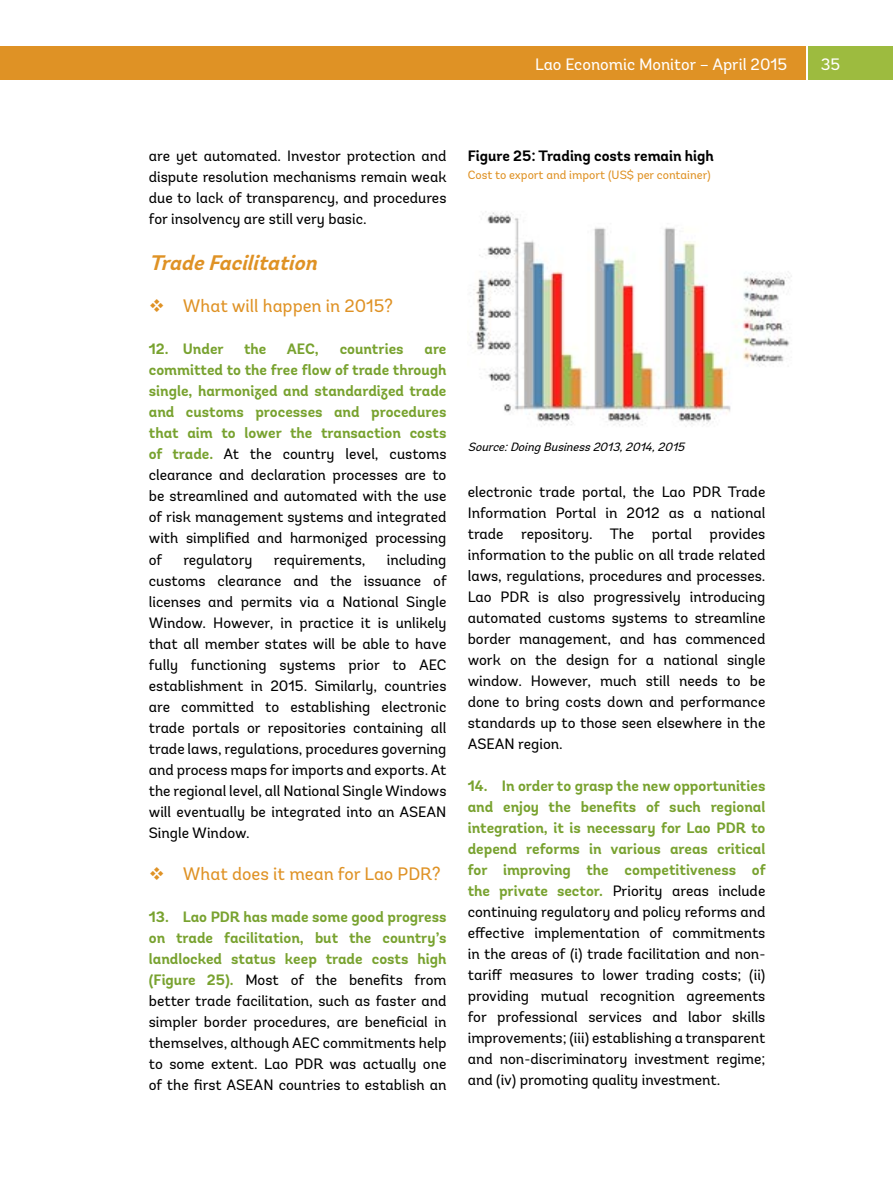
<style>
.page{position:relative;width:893px;height:1191px;background:#fff}
.page>*{position:absolute;margin:0;border:0;box-sizing:border-box;transform-origin:0 0}
.t1{font:italic 700 21px "Andes";color:#df9225}
.t2{font:18px "Andes";color:#df9225}
.t3{font:16.5px "Andes";color:#fff}
.t4{font:15px/21px "Andes";color:#000;text-align:justify}
.t5{font:700 15px "Andes";color:#000}
.t6{font:700 15px "Andes";color:#78a22f}
.t7{font:12px "Andes";color:#df9225}
.t8{font:italic 12px "Andes";color:#000}
.s1{font-weight:700;color:#78a22f}
</style>
<div class="page">
<div style="left:0;top:47px;width:806px;height:33px;background:#df9225"></div>
<div style="left:808px;top:47px;width:85px;height:33px;background:#9dbb3f"></div>
<img style="left:470px;top:211px;width:322px;height:216px">
<p class="t3" style="left:535px;top:54px;width:254px">Lao Economic Monitor – April 2015</p>
<p class="t3" style="left:821px;top:54px;width:21px">35</p>
<p class="t4" style="left:149px;top:145px;width:299px">are yet automated. Investor protection and dispute resolution mechanisms remain weak due to lack of transparency, and procedures for insolvency are still very basic.</p>
<h1 class="t1" style="left:149px;top:249px;width:176px">TradeFacilitation</h1>
<p class="t2" style="left:149px;top:295px;width:246px">❖ What will happen in 2015?</p>
<p class="t6" style="left:149px;top:340px;width:76px">12. Under</p>
<p class="t6" style="left:244px;top:340px;width:24px">the</p>
<p class="t6" style="left:287px;top:340px;width:34px">AEC,</p>
<p class="t6" style="left:340px;top:340px;width:65px">countries</p>
<p class="t4" style="left:149px;top:339px;width:299px;text-indent:276px"><span class="s1">are committed to the free flow of trade through single, harmonized and standardized trade and customs processes and procedures that aim to lower the transaction costs of trade.</span> At the country level, customs clearance and declaration processes are to be streamlined and automated with the use of risk management systems and integrated with simplified and harmonized processing of</p>
<p class="t4" style="left:149px;top:549px;width:299px;text-indent:238px">including customs clearance and the issuance of licenses and permits via a National Single Window. However, in practice it is unlikely that all member states will be able to have fully functioning systems prior to AEC establishment in 2015. Similarly, countries are committed to establishing electronic trade portals or repositories containing all trade laws, regulations, procedures governing and process maps for imports and exports. At the regional level, all National Single Windows will eventually be integrated into an ASEAN Single Window.</p>
<p class="t2" style="left:149px;top:863px;width:293px">❖ What does it mean for Lao PDR?</p>
<p class="t4" style="left:149px;top:906px;width:299px"><span class="s1">13. Lao PDR has made some good progress on trade facilitation, but the country’s landlocked status keep trade costs high (Figure 25).</span> Most of the benefits from better trade facilitation, such as faster and simpler border procedures, are beneficial in themselves, although AEC commitments help to some extent. Lao PDR was actually one of the first ASEAN countries to establish an</p>
<p class="t4" style="left:183px;top:549px;width:71px">regulatory</p>
<p class="t4" style="left:274px;top:549px;width:93px">requirements,</p>
<p class="t5" style="left:468px;top:146px;width:248px">Figure 25: Trading costs remain high</p>
<p class="t7" style="left:468px;top:167px;width:245px">Cost to export and import (US$ per container)</p>
<p class="t8" style="left:468px;top:439px;width:222px">Source:DoingBusiness2013,2014,2015</p>
<p class="t4" style="left:468px;top:481px;width:299px">electronic trade portal, the Lao PDR Trade Information Portal in 2012 as a national trade repository. The portal provides information to the public on all trade related laws, regulations, procedures and processes.<br>Lao PDR is also progressively introducing automated customs systems to streamline border management, and has commenced work on the design for a national single window. However, much still needs to be done to bring costs down and performance standards up to those seen elsewhere in the ASEAN region.</p>
<p class="t4" style="left:468px;top:775px;width:299px"><span class="s1">14. In order to grasp the new opportunities and enjoy the benefits of such regional integration, it is necessary for Lao PDR to depend reforms in various areas critical for improving the competitiveness of the private sector.</span> Priority areas include continuing regulatory and policy reforms and effective implementation of commitments in the areas of (i) trade facilitation and non&shy;tariff measures to lower trading costs; (ii) providing mutual recognition agreements for professional services and labor skills improvements; (iii) establishing a transparent and non-discriminatory investment regime; and (iv) promoting quality investment.</p>
</div>
